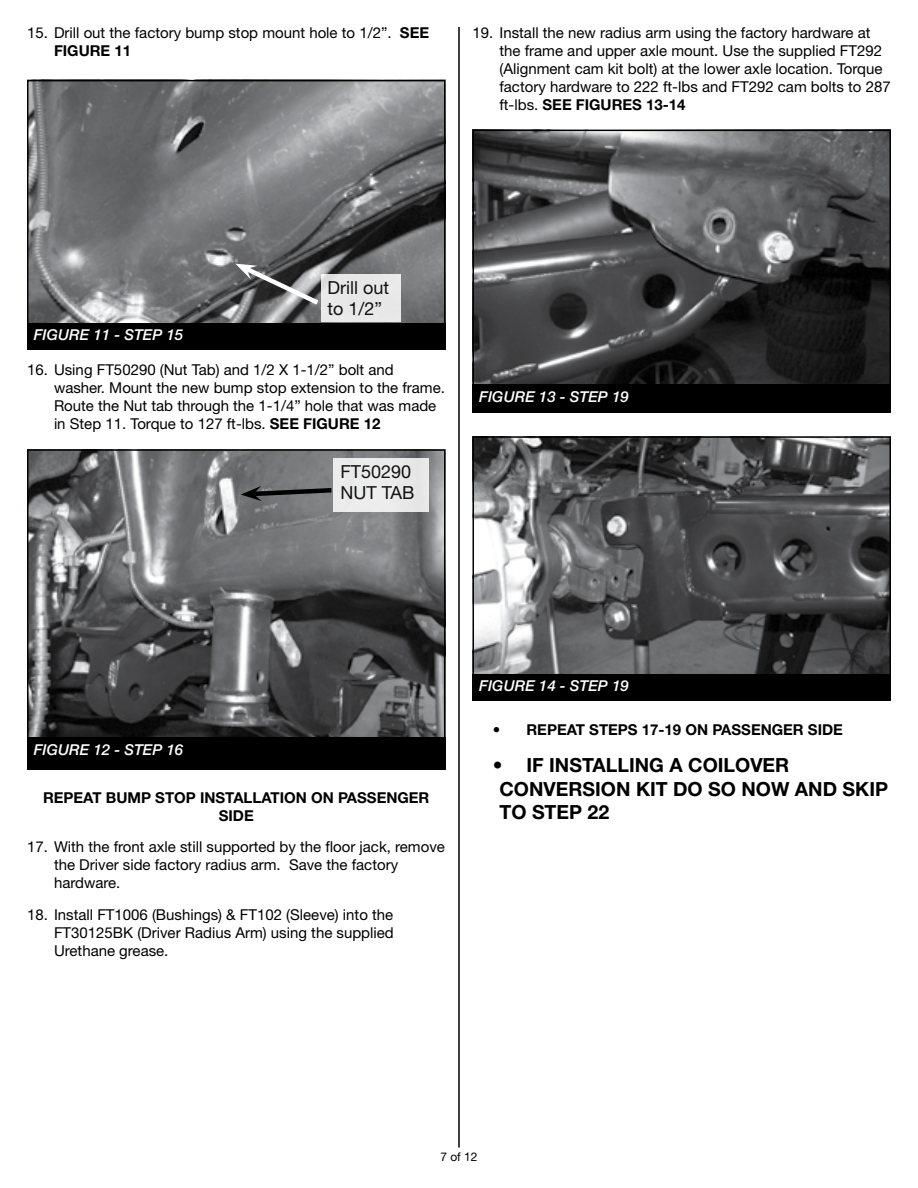
<style>
.page{position:relative;width:918px;height:1188px;background:#fff}
.page>*{position:absolute;margin:0;border:0;box-sizing:border-box;transform-origin:0 0}
.t1{font:700 19.5px/23.4px "Helvetica Neue LT Std";color:#000}
.t2{font:18px/21px "Helvetica Neue LT Std";color:#000}
.t3{font:15px/18px "Helvetica Neue LT Std";color:#000}
.t4{font:700 15px/18px "Helvetica Neue LT Std";color:#000;text-align:center}
.t5{font:italic 500 15px "Helvetica Neue LT Std";color:#fff}
.t6{font:12px "Helvetica Neue LT Std";color:#000}
.s1{font-weight:700}
</style>
<div class="page">
<hr style="left:458px;top:27px;width:2px;height:1121px;background:#000">
<img style="left:30px;top:83px;width:413px;height:240px">
<div style="left:27px;top:80px;width:419px;height:270px;border:2px solid #000"></div>
<div style="left:27px;top:323px;width:419px;height:27px;background:#000"></div>
<img style="left:30px;top:452px;width:413px;height:285px">
<div style="left:27px;top:449px;width:419px;height:321px;border:2px solid #000"></div>
<div style="left:27px;top:737px;width:419px;height:33px;background:#000"></div>
<div style="left:321px;top:274px;width:80px;height:48px;background:#e8e8e8"></div>
<svg style="left:235px;top:263px;width:88px;height:46px;background:#767678"></svg>
<div style="left:334px;top:458px;width:95px;height:54px;background:#ebebec"></div>
<svg style="left:241px;top:486px;width:93px;height:15px"></svg>
<img style="left:475px;top:133px;width:413px;height:251px">
<div style="left:472px;top:130px;width:419px;height:283px;border:2px solid #000"></div>
<div style="left:472px;top:384px;width:419px;height:29px;background:#000"></div>
<img style="left:475px;top:439px;width:413px;height:235px">
<div style="left:472px;top:436px;width:419px;height:262px;border:2px solid #000"></div>
<div style="left:472px;top:674px;width:419px;height:26px;background:#000"></div>
<p class="t3" style="left:54px;top:23px;width:377px;text-indent:-27px">15. Drill out the factory bump stop mount hole to 1/2”. <span class="s1">SEE<br>FIGURE 11</span></p>
<p class="t3" style="left:500px;top:23px;width:393px;text-indent:-27px">19. Install the new radius arm using the factory hardware at the frame and upper axle mount. Use the supplied FT292 (Alignment cam kit bolt) at the lower axle location. Torque factory hardware to 222 ft-lbs and FT292 cam bolts to 287 ft-lbs. <span class="s1">SEE FIGURES 13-14</span></p>
<p class="t5" style="left:34px;top:326px;width:151px">FIGURE 11 - STEP 15</p>
<p class="t2" style="left:328px;top:277px;width:63px">Drill out to 1/2”</p>
<p class="t3" style="left:54px;top:361px;width:392px;text-indent:-27px">16. Using FT50290 (Nut Tab) and 1/2 X 1-1/2” bolt and washer. Mount the new bump stop extension to the frame.<br>Route the Nut tab through the 1-1/4” hole that was made in Step 11. Torque to 127 ft-lbs. <span class="s1">SEE FIGURE 12</span></p>
<p class="t2" style="left:340px;top:460px;width:75px">FT50290<br>NUT TAB</p>
<p class="t5" style="left:479px;top:388px;width:151px">FIGURE 13 - STEP 19</p>
<p class="t5" style="left:34px;top:741px;width:151px">FIGURE 12 - STEP 16</p>
<p class="t4" style="left:43px;top:788px;width:388px">REPEAT BUMP STOP INSTALLATION ON PASSENGER<br>SIDE</p>
<p class="t3" style="left:54px;top:838px;width:392px;text-indent:-27px">17. With the front axle still supported by the floor jack, remove the Driver side factory radius arm. Save the factory hardware.</p>
<p class="t3" style="left:54px;top:905px;width:341px;text-align:justify;text-indent:-27px">18. Install FT1006 (Bushings) &amp; FT102 (Sleeve) into the FT30125BK (Driver Radius Arm) using the supplied Urethane grease.</p>
<p class="t5" style="left:479px;top:677px;width:151px">FIGURE 14 - STEP 19</p>
<p class="t4" style="left:493px;top:721px;width:352px">• REPEAT STEPS 17-19 ON PASSENGER SIDE</p>
<h1 class="t1" style="left:499px;top:753px;width:390px;text-indent:-7px">• IF INSTALLING A COILOVER<br>CONVERSION KIT DO SO NOW AND SKIP<br>TO STEP 22</h1>
<p class="t6" style="left:440px;top:1150px;width:39px">7 of 12</p>
</div>
